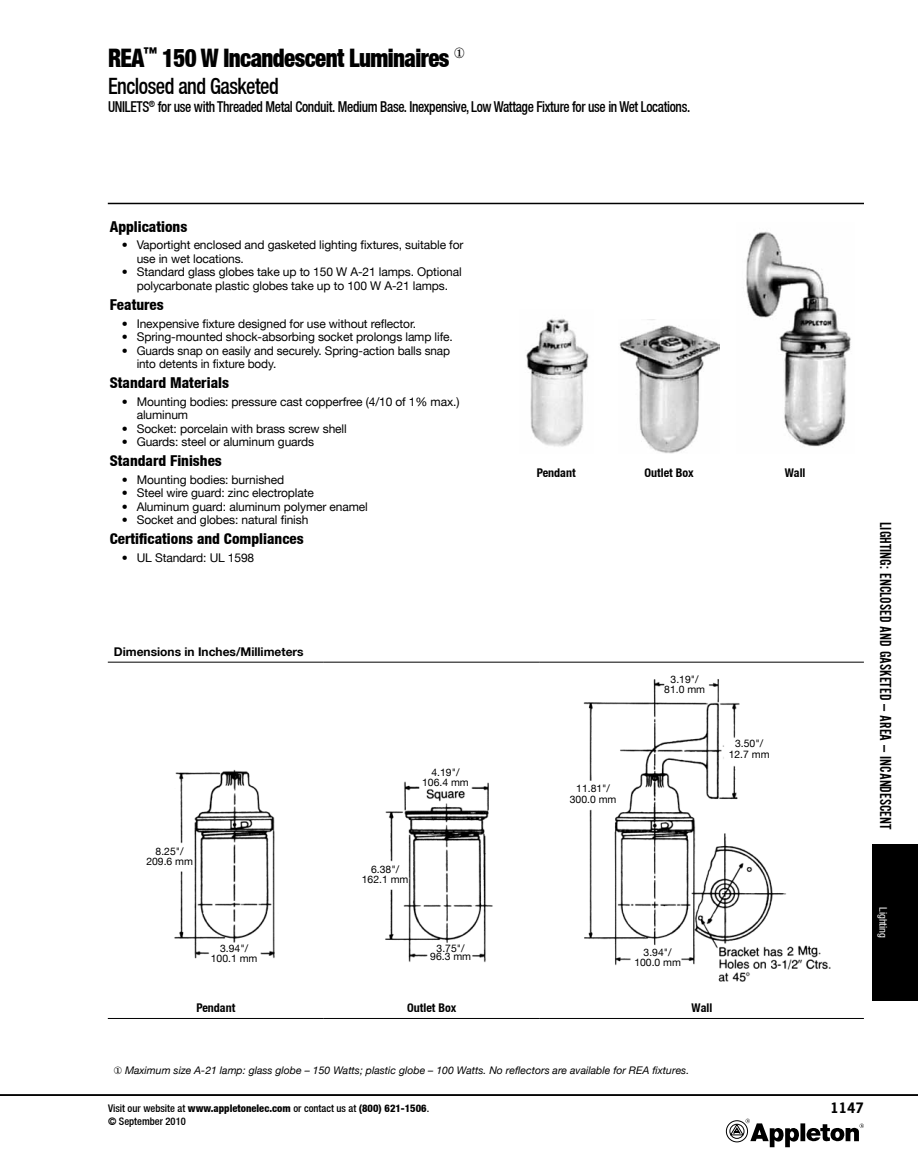
<style>
.page{position:relative;width:918px;height:1175px;background:#fff}
.page>*{position:absolute;margin:0;border:0;box-sizing:border-box;transform-origin:0 0}
.t1{font:900 condensed 25.5px "Helvetica Neue LT";letter-spacing:-.025em;color:#000;scale:.9 1}
.t2{font:500 condensed 22.5px "Helvetica Neue LT";letter-spacing:-.025em;color:#000;scale:.9 1}
.t3{font:16.5px "Alternate Gothic EF No Two";color:#000}
.t4{font:500 condensed 15px "Helvetica Neue LT";letter-spacing:-.025em;color:#000;scale:.89 1}
.t5{font:800 condensed 15px "Helvetica Neue LT";color:#000}
.t6{font:700 13.5px "News Gothic Std";color:#000}
.t7{font:12px/13.5px "Helvetica Neue LT";letter-spacing:-.01em;color:#000}
.t8{font:700 condensed 12px "Helvetica Neue LT";color:#000}
.t9{font:700 12px "Helvetica Neue LT";color:#000}
.t10{font:italic 10.5px "Helvetica Neue LT";color:#000}
.t11{font:500 condensed 10.5px/12.6px "Helvetica Neue LT";color:#000}
.t12{font:condensed 10.5px "Helvetica Neue LT";color:#fff}
.t13{font:10.35px/10.4px "Helvetica Neue LT";color:#000;text-align:center}
.s1{font-weight:800}
</style>
<div class="page">
<hr style="left:108px;top:662px;width:216px;height:1px;background:#000">
<hr style="left:324px;top:662px;width:216px;height:1px;background:#000">
<hr style="left:540px;top:662px;width:324px;height:1px;background:#000">
<hr style="left:108px;top:1018px;width:216px;height:1px;background:#000">
<hr style="left:324px;top:1018px;width:216px;height:1px;background:#000">
<hr style="left:540px;top:1018px;width:324px;height:1px;background:#000">
<img style="left:174px;top:769px;width:101px;height:190px">
<img style="left:385px;top:781px;width:108px;height:182px">
<img style="left:583px;top:679px;width:248px;height:303px">
<img style="left:526px;top:319px;width:63px;height:128px">
<img style="left:619px;top:325px;width:101px;height:128px">
<img style="left:746px;top:231px;width:105px;height:216px">
<hr style="left:108px;top:203px;width:756px;height:1px;background:#000">
<div style="left:873px;top:844px;width:45px;height:156px;background:#000"></div>
<hr style="left:0;top:1094px;width:918px;height:1px;background:#000">
<div style="left:800px;top:1123px;width:5px;height:18px;background:#000"></div>
<svg style="left:806px;top:1123px;width:58px;height:19px"></svg>
<svg style="left:726px;top:1118px;width:73px;height:29px"></svg>
<h1 class="t1" style="left:108px;top:42px;width:398px">REA<sup>™</sup> 150 W Incandescent Luminaires ①</h1>
<h2 class="t2" style="left:108px;top:72px;width:191px">Enclosed and Gasketed</h2>
<p class="t4" style="left:108px;top:97px;width:656px">UNILETS<sup>®</sup> for use with Threaded Metal Conduit. Medium Base. Inexpensive, Low Wattage Fixture for use in Wet Locations.</p>
<p class="t5" style="left:110px;top:217px;width:79px">Applications</p>
<p class="t7" style="left:137px;top:238px;width:328px;text-indent:-15px">• Vaportight enclosed and gasketed lighting fixtures, suitable for use in wet locations.</p>
<p class="t7" style="left:122px;top:265px;width:341px;text-align:center">• Standard glass globes take up to 150 W A-21 lamps. Optional polycarbonate plastic globes take up to 100 W A-21 lamps.</p>
<p class="t5" style="left:110px;top:295px;width:55px">Features</p>
<p class="t7" style="left:122px;top:316px;width:296px">• Inexpensive fixture designed for use without reflector.</p>
<p class="t7" style="left:122px;top:330px;width:333px">• Spring-mounted shock-absorbing socket prolongs lamp life.</p>
<p class="t7" style="left:137px;top:343px;width:315px;text-indent:-15px">• Guards snap on easily and securely. Spring-action balls snap into detents in fixture body.</p>
<p class="t5" style="left:110px;top:373px;width:121px">Standard Materials</p>
<p class="t7" style="left:137px;top:394px;width:324px;text-indent:-15px">• Mounting bodies: pressure cast copperfree (4/10 of 1% max.) aluminum</p>
<p class="t7" style="left:122px;top:421px;width:226px">• Socket: porcelain with brass screw shell</p>
<p class="t7" style="left:122px;top:435px;width:194px">• Guards: steel or aluminum guards</p>
<p class="t5" style="left:110px;top:451px;width:114px">Standard Finishes</p>
<p class="t7" style="left:122px;top:472px;width:164px">• Mounting bodies: burnished</p>
<p class="t7" style="left:122px;top:486px;width:194px">• Steel wire guard: zinc electroplate</p>
<p class="t7" style="left:122px;top:499px;width:248px">• Aluminum guard: aluminum polymer enamel</p>
<p class="t7" style="left:122px;top:513px;width:188px">• Socket and globes: natural finish</p>
<p class="t5" style="left:110px;top:529px;width:195px">Certifications and Compliances</p>
<p class="t7" style="left:122px;top:550px;width:134px">• UL Standard: UL 1598</p>
<p class="t9" style="left:114px;top:644px;width:191px">Dimensions in Inches/Millimeters</p>
<p class="t13" style="left:146px;top:846px;width:48px">8.25"/<br>209.6 mm</p>
<p class="t13" style="left:211px;top:942px;width:48px">3.94"/<br>100.1 mm</p>
<p class="t13" style="left:422px;top:766px;width:48px">4.19"/<br>106.4 mm</p>
<p class="t13" style="left:362px;top:863px;width:48px">6.38"/<br>162.1 mm</p>
<p class="t13" style="left:430px;top:943px;width:42px;line-height:8.2px">3.75"/<br>96.3 mm</p>
<p class="t8" style="left:537px;top:465px;width:40px">Pendant</p>
<p class="t8" style="left:644px;top:465px;width:51px">Outlet Box</p>
<p class="t8" style="left:785px;top:465px;width:22px">Wall</p>
<p class="t13" style="left:570px;top:783px;width:48px">11.81"/<br>300.0 mm</p>
<p class="t13" style="left:664px;top:673px;width:42px">3.19"/<br>81.0 mm</p>
<p class="t13" style="left:729px;top:738px;width:42px">3.50"/<br>12.7 mm</p>
<p class="t13" style="left:634px;top:946px;width:48px">3.94"/<br>100.0 mm</p>
<p class="t8" style="left:196px;top:1001px;width:40px">Pendant</p>
<p class="t8" style="left:407px;top:1001px;width:51px">Outlet Box</p>
<p class="t8" style="left:691px;top:1001px;width:22px">Wall</p>
<h3 class="t3" style="left:894px;top:522px;width:309px;rotate:90deg">Lighting: Enclosed and Gasketed — Area — Incandescent</h3>
<p class="t12" style="left:889px;top:906px;width:33px;rotate:90deg">Lighting</p>
<p class="t10" style="left:114px;top:1064px;width:577px">① Maximum size A-21 lamp: glass globe – 150 Watts; plastic globe – 100 Watts. No reflectors are available for REA fixtures.</p>
<p class="t11" style="left:108px;top:1102px;width:323px">Visit our website at <span class="s1">www.appletonelec.com</span> or contact us at <span class="s1">(800) 621-1506</span>. © September 2010</p>
<p class="t6" style="left:830px;top:1099px;width:35px">1147</p>
</div>
